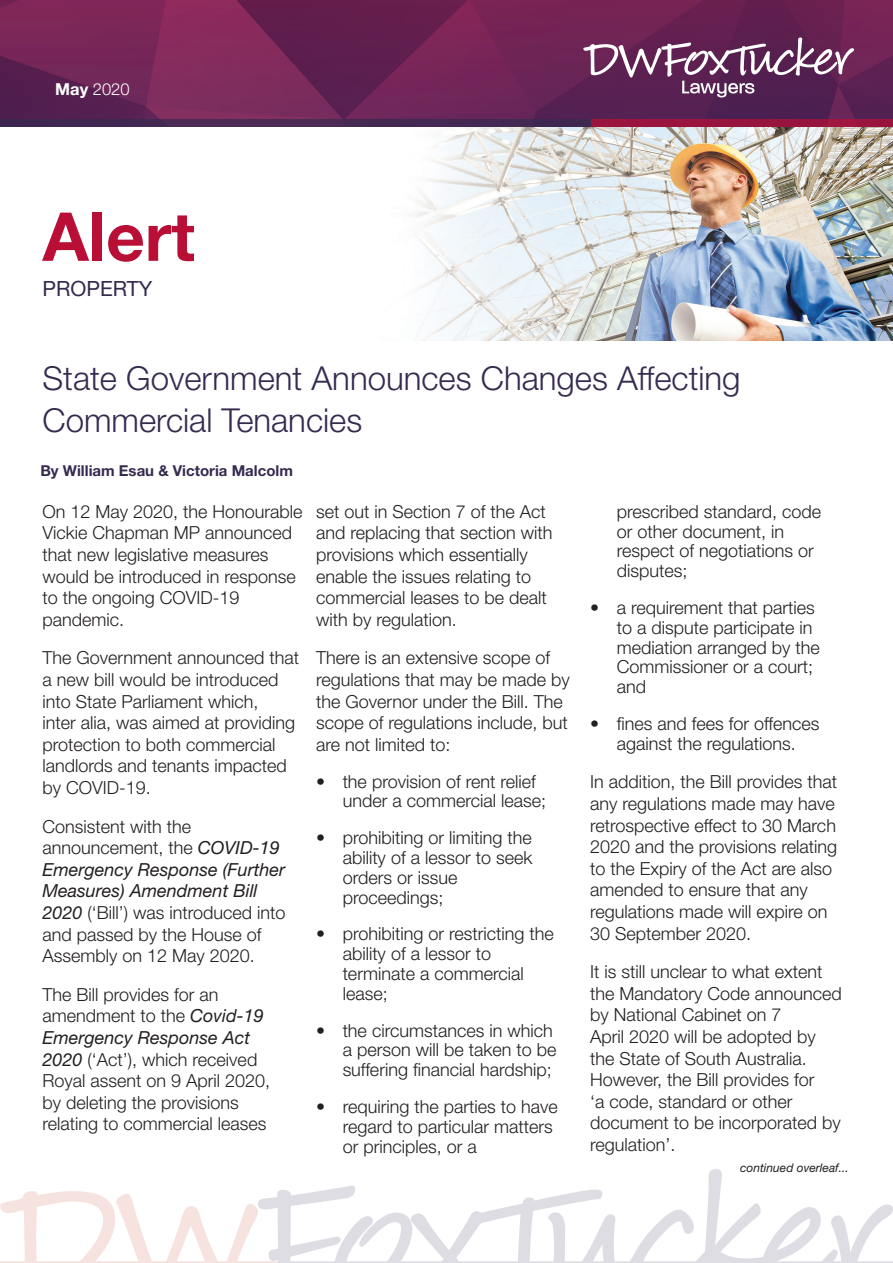
<style>
.page{position:relative;width:893px;height:1263px;background:#fff}
.page>*{position:absolute;margin:0;border:0;box-sizing:border-box;transform-origin:0 0}
.t1{font:700 67.5px "Helvetica Neue LT Std";color:#b90f36}
.Heading_1{font:300 33px/42px "Helvetica Neue LT Std";color:#362a50}
.t2{font:21px "Helvetica Neue LT Std";color:#362a50}
.t3{font:300 18px/21.6px "Helvetica Neue LT Std";color:#231f20}
.t4{font:300 16.5px "Helvetica Neue LT Std";color:#fff}
.t5{font:700 15px "Helvetica Neue LT Std";color:#362a50}
.t6{font:italic 12px "Helvetica Neue LT Std";color:#231f20}
.s1{font-weight:700}
.s2{font-weight:400;font-style:italic}
</style>
<div class="page">
<svg style="left:0;top:1169px;width:893px;height:94px"></svg>
<img style="left:0;top:0;width:893px;height:332px">
<svg style="left:0;top:119px;width:591px;height:13px"></svg>
<svg style="left:591px;top:119px;width:302px;height:13px;background:#ad5c74"></svg>
<svg style="left:583px;top:37px;width:271px;height:60px;background:#794870"></svg>
<img style="left:424px;top:332px;width:469px;height:9px">
<p class="t4" style="left:55px;top:79px;width:76px"><span class="s1">May</span> 2020</p>
<p class="t1" style="left:43px;top:195px;width:154px">Alert</p>
<p class="t2" style="left:43px;top:276px;width:112px">PROPERTY</p>
<p class="Heading_1" style="left:43px;top:357px;width:700px">State Government Announces Changes Affecting<br>Commercial Tenancies</p>
<p class="t5" style="left:40px;top:461px;width:254px">By William Esau &amp; Victoria Malcolm</p>
<p class="t3" style="left:43px;top:500px;width:262px">On 12 May 2020, the Honourable<br>Vickie Chapman MP announced that new legislative measures would be introduced in response to the ongoing COVID-19 pandemic.</p>
<p class="t3" style="left:43px;top:647px;width:258px">The Government announced that a new bill would be introduced into State Parliament which,<br>inter alia, was aimed at providing protection to both commercial landlords and tenants impacted by COVID-19.</p>
<p class="t3" style="left:43px;top:815px;width:245px">Consistent with the announcement, the <span class="s2">COVID-19<br>Emergency Response (Further<br>Measures) Amendment Bill<br>2020</span> (‘Bill’) was introduced into and passed by the House of<br>Assembly on 12 May 2020.</p>
<p class="t3" style="left:43px;top:983px;width:229px">The Bill provides for an amendment to the <span class="s2">Covid-19<br>Emergency Response Act<br>2020</span> (‘Act’), which received<br>Royal assent on 9 April 2020, by deleting the provisions relating to commercial leases</p>
<p class="t3" style="left:316px;top:500px;width:238px">set out in Section 7 of the Act and replacing that section with provisions which essentially enable the issues relating to commercial leases to be dealt with by regulation.</p>
<p class="t3" style="left:316px;top:647px;width:255px">There is an extensive scope of regulations that may be made by the Governor under the Bill. The scope of regulations include, but are not limited to:</p>
<p class="t3" style="left:343px;top:771px;width:205px;line-height:19.8px;text-indent:-27px">• the provision of rent relief under a commercial lease;</p>
<p class="t3" style="left:343px;top:827px;width:191px;line-height:19.8px;text-indent:-27px">• prohibiting or limiting the ability of a lessor to seek orders or issue proceedings;</p>
<p class="t3" style="left:343px;top:924px;width:213px;line-height:19.8px;text-indent:-27px">• prohibiting or restricting the ability of a lessor to terminate a commercial lease;</p>
<p class="t3" style="left:343px;top:1020px;width:215px;line-height:19.8px;text-indent:-27px">• the circumstances in which a person will be taken to be suffering financial hardship;</p>
<p class="t3" style="left:343px;top:1096px;width:217px;line-height:19.8px;text-indent:-27px">• requiring the parties to have regard to particular matters or principles, or a</p>
<p class="t3" style="left:617px;top:501px;width:206px;line-height:19.8px">prescribed standard, code or other document, in respect of negotiations or disputes;</p>
<p class="t3" style="left:617px;top:597px;width:205px;line-height:19.8px;text-indent:-27px">• a requirement that parties to a dispute participate in mediation arranged by the<br>Commissioner or a court; and</p>
<p class="t3" style="left:590px;top:713px;width:231px;line-height:19.8px;text-align:center">• fines and fees for offences against the regulations.</p>
<p class="t3" style="left:590px;top:771px;width:249px">In addition, the Bill provides that any regulations made may have retrospective effect to 30 March<br>2020 and the provisions relating to the Expiry of the Act are also amended to ensure that any regulations made will expire on<br>30 September 2020.</p>
<p class="t3" style="left:590px;top:961px;width:253px">It is still unclear to what extent the Mandatory Code announced by National Cabinet on 7<br>April 2020 will be adopted by the State of South Australia.<br>However, the Bill provides for<br>‘a code, standard or other document to be incorporated by regulation’.</p>
<p class="t6" style="left:740px;top:1160px;width:110px">continued overleaf...</p>
</div>
